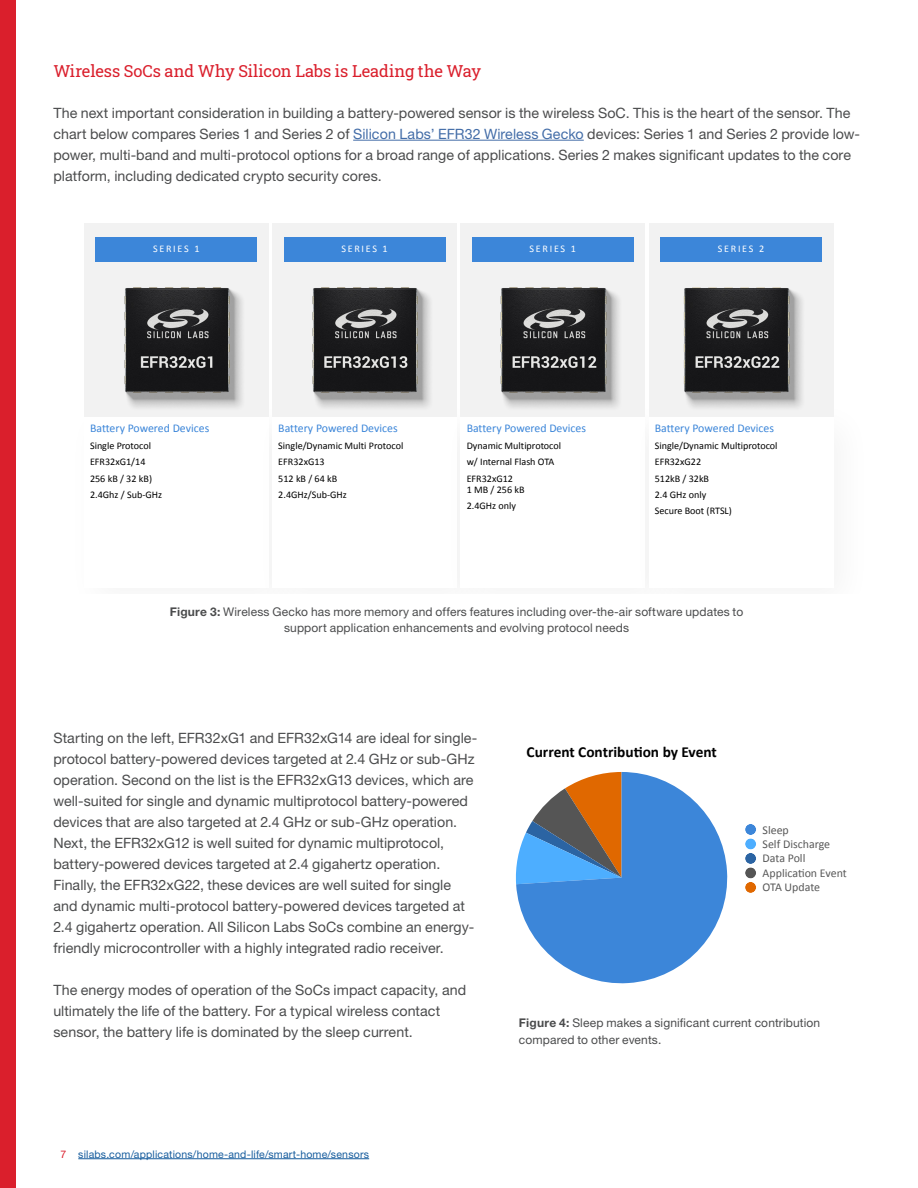
<style>
.page{position:relative;width:918px;height:1188px;background:#fff}
.page>*{position:absolute;margin:0;border:0;box-sizing:border-box;transform-origin:0 0}
.t1{font:16.5px "Roboto Slab";letter-spacing:-.005em;color:#da1f2c}
.t2{font:700 15.3px "Calibri";color:#000}
.t3{font:14.25px/21px "Helvetica Neue LT Std";letter-spacing:.005em;color:#4b4c4d}
.t4{font:12px/16.5px "Helvetica Neue LT Std";letter-spacing:.01em;color:#4b4c4d;text-align:center}
.t5{font:12px/14.5px "Calibri";color:#595959}
.t6{font:11.85px "Calibri";color:#3c86d9}
.t7{font:10.5px "Helvetica Neue LT Std";letter-spacing:.02em;color:#175d9e}
.t8{font:10.2px/16.4px "Calibri";color:#000}
.t9{font:10.2px "Calibri";letter-spacing:.165em;color:#fff}
.s1{color:#436da8}
.s2{font-weight:700}
.s3{color:#da1f2c}
</style>
<div class="page">
<hr style="left:78px;top:1158px;width:291px;height:1px;background:#175d9e">
<hr style="left:353px;top:140px;width:231px;height:1px;background:#436da8">
<div style="left:0;top:0;width:15px;height:1188px;background:#da1f2c"></div>
<div style="left:84px;top:223px;width:185px;height:194px;background:#f2f2f2"></div>
<img style="left:124px;top:287px;width:118px;height:121px">
<div style="left:272px;top:223px;width:185px;height:194px;background:#f2f2f2"></div>
<img style="left:312px;top:287px;width:118px;height:121px">
<div style="left:461px;top:223px;width:184px;height:194px;background:#f2f2f2"></div>
<img style="left:500px;top:287px;width:119px;height:121px">
<div style="left:649px;top:223px;width:184px;height:194px;background:#f2f2f2"></div>
<img style="left:683px;top:287px;width:119px;height:121px">
<div style="left:96px;top:237px;width:161px;height:24px;background:#3c86d9"></div>
<div style="left:284px;top:237px;width:161px;height:24px;background:#3c86d9"></div>
<div style="left:472px;top:237px;width:162px;height:24px;background:#3c86d9"></div>
<div style="left:660px;top:237px;width:162px;height:24px;background:#3c86d9"></div>
<svg style="left:516px;top:772px;width:212px;height:212px;fill:#3c86d9"></svg>
<div style="left:745px;top:824px;width:11px;height:11px;background:#3c86d9;border-radius:50%"></div>
<div style="left:745px;top:838px;width:11px;height:12px;background:#4daeff;border-radius:50%"></div>
<div style="left:745px;top:853px;width:11px;height:11px;background:#2b64a3;border-radius:50%"></div>
<div style="left:745px;top:867px;width:11px;height:11px;background:#555;border-radius:50%"></div>
<div style="left:745px;top:882px;width:11px;height:11px;background:#e06800;border-radius:50%"></div>
<p class="t1" style="left:53px;top:60px;width:429px">Wireless SoCs and Why Silicon Labs is Leading the Way</p>
<p class="t3" style="left:53px;top:102px;width:808px">The next important consideration in building a battery-powered sensor is the wireless SoC. This is the heart of the sensor. The chart below compares Series 1 and Series 2 of <span class="s1">Silicon Labs’ EFR32 Wireless Gecko</span> devices: Series 1 and Series 2 provide low&shy;power, multi-band and multi-protocol options for a broad range of applications. Series 2 makes significant updates to the core platform, including dedicated crypto security cores.</p>
<p class="t9" style="left:153px;top:242px;width:48px">SERIES 1</p>
<p class="t9" style="left:341px;top:242px;width:48px">SERIES 1</p>
<p class="t9" style="left:530px;top:242px;width:48px">SERIES 1</p>
<p class="t9" style="left:718px;top:242px;width:48px">SERIES 2</p>
<p class="t6" style="left:90px;top:421px;width:121px">Battery Powered Devices</p>
<p class="t8" style="left:90px;top:438px;width:74px">Single Protocol<br>EFR32xG1/14<br>256 kB / 32 kB)<br>2.4Ghz / Sub-GHz</p>
<p class="t6" style="left:278px;top:421px;width:121px">Battery Powered Devices</p>
<p class="t8" style="left:278px;top:438px;width:127px">Single/Dynamic Multi Protocol<br>EFR32xG13<br>512 kB / 64 kB<br>2.4GHz/Sub-GHz</p>
<p class="t6" style="left:467px;top:421px;width:121px">Battery Powered Devices</p>
<p class="t8" style="left:467px;top:438px;width:96px">Dynamic Multiprotocol w/ Internal Flash OTA<br>EFR32xG12</p>
<p class="t8" style="left:467px;top:481px;width:59px">1 MB / 256 kB<br>2.4GHz only</p>
<p class="t6" style="left:655px;top:421px;width:121px">Battery Powered Devices</p>
<p class="t8" style="left:655px;top:438px;width:124px">Single/Dynamic Multiprotocol<br>EFR32xG22<br>512kB / 32kB<br>2.4 GHz only<br>Secure Boot (RTSL)</p>
<p class="t4" style="left:170px;top:603px;width:575px"><span class="s2">Figure 3:</span> Wireless Gecko has more memory and offers features including over-the-air software updates to support application enhancements and evolving protocol needs</p>
<p class="t3" style="left:53px;top:728px;width:426px">Starting on the left, EFR32xG1 and EFR32xG14 are ideal for single&shy;protocol battery-powered devices targeted at 2.4 GHz or sub-GHz operation. Second on the list is the EFR32xG13 devices, which are well-suited for single and dynamic multiprotocol battery-powered devices that are also targeted at 2.4 GHz or sub-GHz operation.<br>Next, the EFR32xG12 is well suited for dynamic multiprotocol, battery-powered devices targeted at 2.4 gigahertz operation.<br>Finally, the EFR32xG22, these devices are well suited for single and dynamic multi-protocol battery-powered devices targeted at 2.4 gigahertz operation. All Silicon Labs SoCs combine an energy&shy;friendly microcontroller with a highly integrated radio receiver.</p>
<p class="t3" style="left:53px;top:980px;width:414px">The energy modes of operation of the SoCs impact capacity, and ultimately the life of the battery. For a typical wireless contact sensor, the battery life is dominated by the sleep current.</p>
<p class="t7" style="left:61px;top:1148px;width:310px"><span class="s3">7</span> silabs.com/applications/home-and-life/smart-home/sensors</p>
<p class="t2" style="left:527px;top:742px;width:192px">Current ContribuSon by Event</p>
<p class="t5" style="left:763px;top:822px;width:86px">Sleep<br>Self Discharge<br>Data Poll<br>Applicaion Event<br>OTA Update</p>
<p class="t4" style="left:519px;top:1014px;width:303px;text-align:left"><span class="s2">Figure 4:</span> Sleep makes a significant current contribution compared to other events.</p>
</div>
